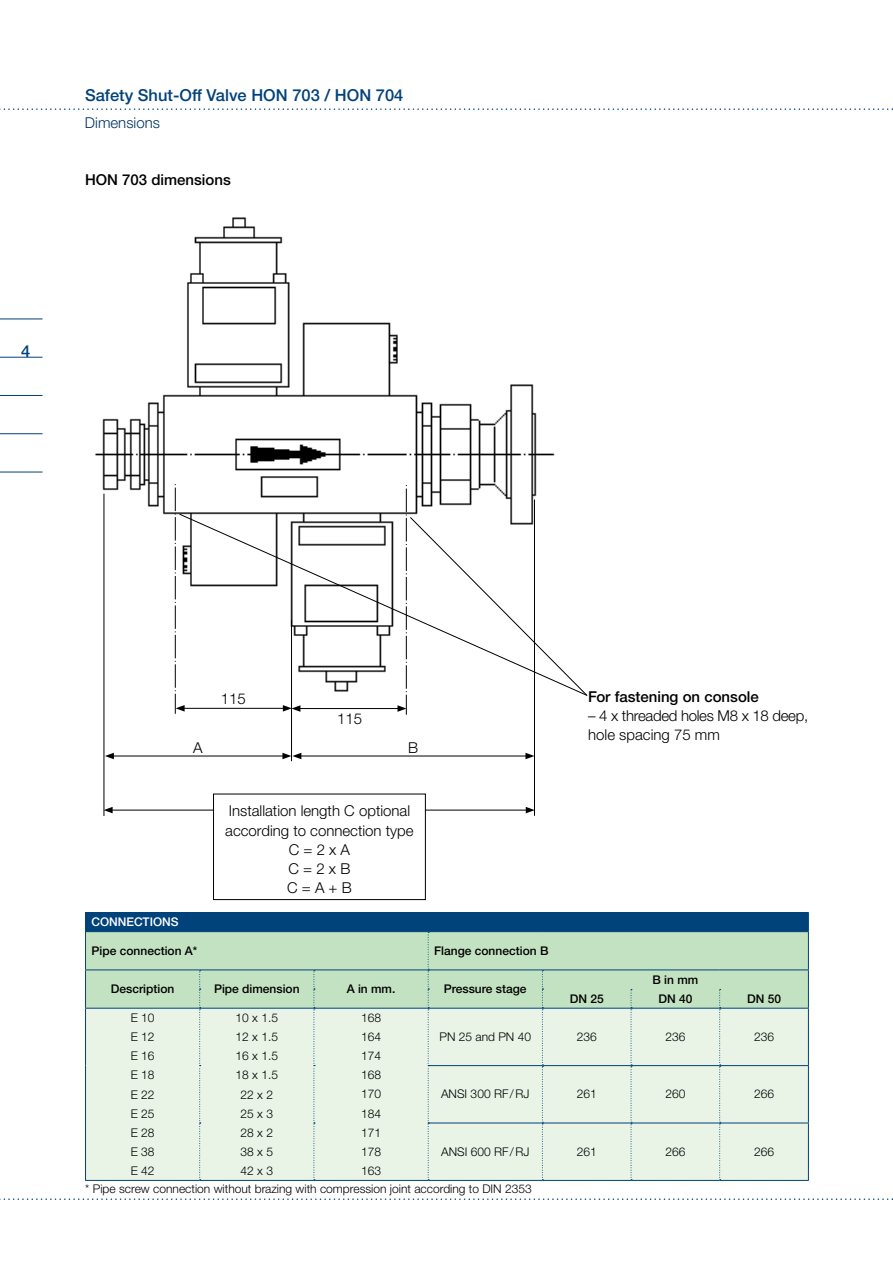
<style>
.page{position:relative;width:893px;height:1263px;background:#fff}
.page>*{position:absolute;margin:0;border:0;box-sizing:border-box;transform-origin:0 0}
.t1{font:500 16.5px "Helvetica Neue LTW1 G";color:#00427a}
.t2{font:300 15px/19.2px "Helvetica Neue LTW1 G";color:#000;text-align:center}
.t3{font:300 15px/19.2px "Helvetica Neue LTW1 G";letter-spacing:-.02em;color:#000}
.t4{font:500 15px "Helvetica Neue LTW1 G";color:#000}
.t5{font:300 15px "Helvetica Neue LTW1 G";color:#003365}
.t6{font:300 12px/19.2px "Helvetica Neue LTW1 G";color:#000;text-align:justify}
.t7{font:500 12px "Helvetica Neue LTW1 G";color:#000}
.t8{font:500 12px "Helvetica Neue LTW1 G";color:#fff}
</style>
<div class="page">
<svg style="left:0;top:108px;width:893px;height:2px"></svg>
<hr style="left:0;top:319px;width:43px;height:1px;background:#00427a">
<hr style="left:0;top:357px;width:43px;height:1px;background:#00427a">
<hr style="left:0;top:395px;width:43px;height:1px;background:#00427a">
<hr style="left:0;top:433px;width:43px;height:1px;background:#00427a">
<hr style="left:0;top:472px;width:43px;height:1px;background:#00427a">
<svg style="left:0;top:1198px;width:893px;height:2px"></svg>
<img style="left:95px;top:217px;width:460px;height:487px">
<hr style="left:291px;top:620px;width:1px;height:141px;background:#000">
<hr style="left:182px;top:708px;width:103px;height:1px;background:#000">
<svg style="left:175px;top:484px;width:10px;height:230px"></svg>
<hr style="left:298px;top:708px;width:102px;height:1px;background:#000">
<svg style="left:283px;top:705px;width:17px;height:7px"></svg>
<hr style="left:104px;top:494px;width:1px;height:322px;background:#000">
<hr style="left:534px;top:500px;width:1px;height:316px;background:#000">
<hr style="left:111px;top:756px;width:174px;height:1px;background:#000">
<svg style="left:105px;top:753px;width:9px;height:6px"></svg>
<hr style="left:299px;top:756px;width:229px;height:1px;background:#000">
<svg style="left:525px;top:753px;width:9px;height:6px"></svg>
<svg style="left:282px;top:753px;width:19px;height:6px"></svg>
<hr style="left:110px;top:810px;width:418px;height:1px;background:#000">
<svg style="left:526px;top:807px;width:8px;height:6px"></svg>
<svg style="left:104px;top:807px;width:9px;height:6px"></svg>
<svg style="left:179px;top:514px;width:409px;height:182px"></svg>
<svg style="left:397px;top:485px;width:190px;height:230px"></svg>
<div style="left:214px;top:794px;width:211px;height:105px;background:#fff"></div>
<div style="left:213px;top:794px;width:213px;height:106px;border:1px solid #000"></div>
<hr style="left:85px;top:1180px;width:115px;height:1px;background:#00427a">
<hr style="left:200px;top:1180px;width:114px;height:1px;background:#00427a">
<hr style="left:314px;top:1180px;width:114px;height:1px;background:#00427a">
<hr style="left:85px;top:912px;width:115px;height:1px;background:#00427a">
<hr style="left:200px;top:912px;width:114px;height:1px;background:#00427a">
<hr style="left:314px;top:912px;width:114px;height:1px;background:#00427a">
<hr style="left:428px;top:912px;width:114px;height:1px;background:#00427a">
<hr style="left:542px;top:912px;width:89px;height:1px;background:#00427a">
<hr style="left:631px;top:912px;width:89px;height:1px;background:#00427a">
<hr style="left:720px;top:912px;width:89px;height:1px;background:#00427a">
<hr style="left:428px;top:1180px;width:114px;height:1px;background:#00427a">
<hr style="left:542px;top:1180px;width:89px;height:1px;background:#00427a">
<hr style="left:631px;top:1180px;width:89px;height:1px;background:#00427a">
<svg style="left:85px;top:913px;width:724px;height:267px;background:#c9dfd2"></svg>
<hr style="left:808px;top:1123px;width:1px;height:57px;background:#00427a">
<hr style="left:720px;top:1122px;width:89px;height:1px;background:#00427a">
<hr style="left:720px;top:1180px;width:89px;height:1px;background:#00427a">
<h1 class="t1" style="left:85px;top:85px;width:320px">Safety Shut-Off Valve HON 703 / HON 704</h1>
<p class="t5" style="left:85px;top:113px;width:76px">Dimensions</p>
<p class="t4" style="left:85px;top:171px;width:12px">HON</p>
<p class="t4" style="left:122px;top:171px;width:110px">703 dimensions</p>
<h1 class="t1" style="left:21px;top:341px;width:11px">4</h1>
<p class="t2" style="left:221px;top:689px;width:27px">115</p>
<p class="t2" style="left:337px;top:709px;width:27px">115</p>
<p class="t2" style="left:193px;top:738px;width:11px">A</p>
<p class="t2" style="left:408px;top:738px;width:12px">B</p>
<p class="t2" style="left:225px;top:801px;width:190px">Installation length C optional according to connection type<br>C = 2 x A<br>C = 2 x B<br>C = A + B</p>
<p class="t8" style="left:92px;top:915px;width:87px">connections</p>
<p class="t7" style="left:92px;top:943px;width:107px">Pipe connection A*</p>
<p class="t7" style="left:434px;top:943px;width:116px">Flange connection B</p>
<p class="t7" style="left:111px;top:982px;width:65px">Description</p>
<p class="t7" style="left:214px;top:982px;width:87px">Pipe dimension</p>
<p class="t7" style="left:347px;top:982px;width:50px">A in mm.</p>
<p class="t7" style="left:444px;top:982px;width:84px">Pressure stage</p>
<p class="t4" style="left:588px;top:687px;width:172px">For fastening on console</p>
<p class="t3" style="left:588px;top:706px;width:221px">– 4 x threaded holes M8 x 18 deep, hole spacing 75 mm</p>
<p class="t7" style="left:652px;top:972px;width:47px">B in mm</p>
<p class="t7" style="left:570px;top:991px;width:36px">DN 25</p>
<p class="t7" style="left:658px;top:991px;width:36px">DN 40</p>
<p class="t7" style="left:747px;top:991px;width:36px">DN 50</p>
<p class="t6" style="left:131px;top:1008px;width:25px">E 10<br>E 12<br>E 16<br>E 18<br>E 22<br>E 25<br>E 28<br>E 38<br>E 42</p>
<p class="t6" style="left:236px;top:1008px;width:44px;text-align:center">10 x 1.5<br>12 x 1.5<br>16 x 1.5<br>18 x 1.5<br>22 x 2<br>25 x 3<br>28 x 2<br>38 x 5<br>42 x 3</p>
<p class="t6" style="left:361px;top:1008px;width:22px">168<br>164<br>174<br>168<br>170<br>184<br>171<br>178<br>163</p>
<p class="t6" style="left:439px;top:1027px;width:93px">PN 25 and PN 40</p>
<p class="t6" style="left:577px;top:1027px;width:22px">236</p>
<p class="t6" style="left:665px;top:1027px;width:22px">236</p>
<p class="t6" style="left:754px;top:1027px;width:22px">236</p>
<p class="t6" style="left:441px;top:1084px;width:90px">ANSI 300 RF/RJ</p>
<p class="t6" style="left:577px;top:1084px;width:22px">261</p>
<p class="t6" style="left:665px;top:1084px;width:22px">260</p>
<p class="t6" style="left:754px;top:1084px;width:22px">266</p>
<p class="t6" style="left:441px;top:1142px;width:90px">ANSI 600 RF/RJ</p>
<p class="t6" style="left:577px;top:1142px;width:22px">261</p>
<p class="t6" style="left:665px;top:1142px;width:22px">266</p>
<p class="t6" style="left:754px;top:1142px;width:22px">266</p>
<p class="t6" style="left:85px;top:1179px;width:448px">* Pipe screw connection without brazing with compression joint according to DIN 2353</p>
</div>
